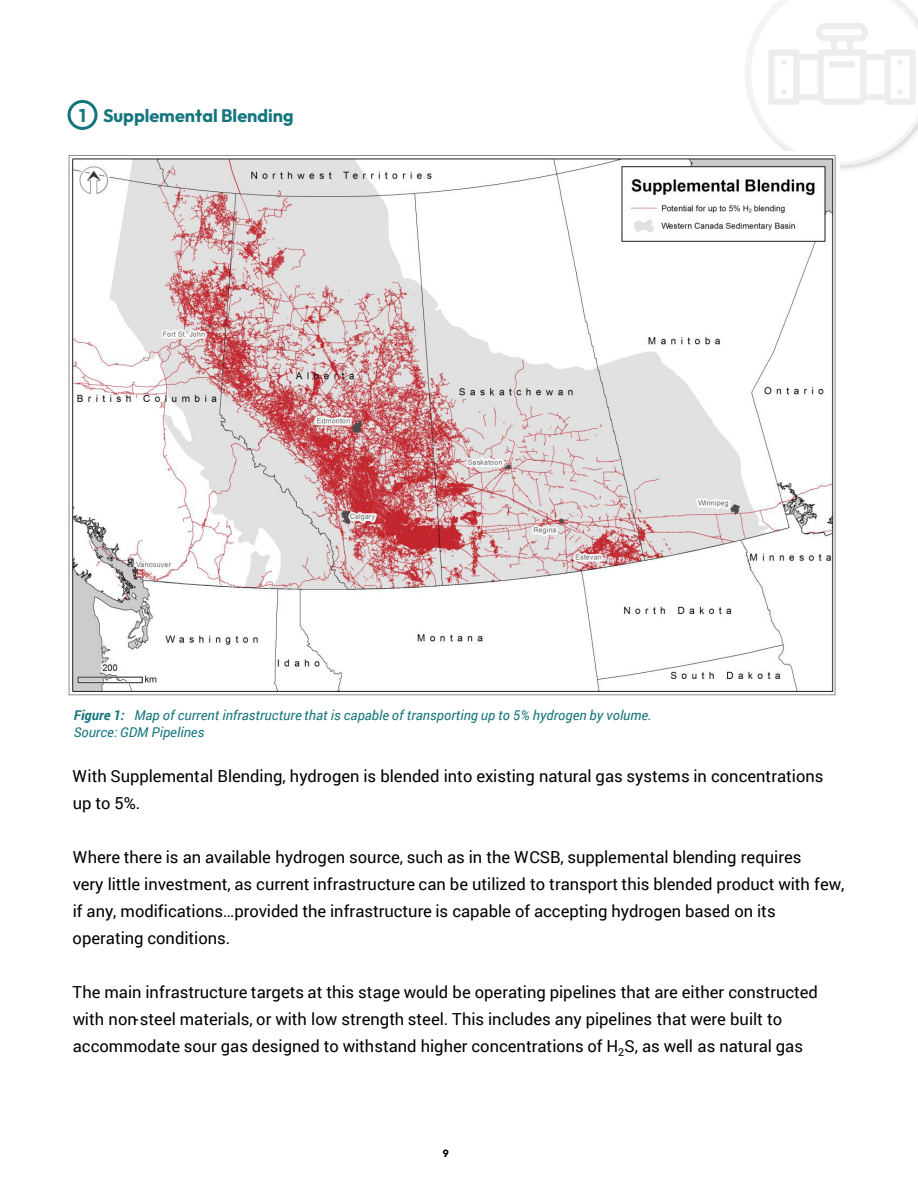
<style>
.page{position:relative;width:918px;height:1188px;background:#fff}
.page>*{position:absolute;margin:0;border:0;box-sizing:border-box;transform-origin:0 0}
.t1{font:700 18px "Outfit";color:#15757d}
.t2{font:16.65px "Roboto";color:#000}
.t3{font:16.5px/27px "Roboto";color:#000}
.t4{font:italic 13.5px/16.2px "Roboto";color:#15757d}
.t5{font:700 10.5px "Outfit";color:#000}
.s1{font-weight:700}
</style>
<div class="page">
<svg style="left:745px;top:11px;width:173px;height:157px"></svg>
<img style="left:769px;top:0;width:146px;height:143px">
<img style="left:68px;top:152px;width:772px;height:544px">
<div style="left:68px;top:100px;width:30px;height:30px;border:3px solid #15757d;border-radius:50%"></div>
<p class="t1" style="left:79px;top:105px;width:8px">1</p>
<p class="t1" style="left:103px;top:105px;width:192px">Supplemental Blending</p>
<p class="t4" style="left:74px;top:707px;width:579px"><span class="s1">Figure 1:</span> Map of current infrastructure that is capable of transporting up to 5% hydrogen by volume.<br>Source: GDM Pipelines</p>
<p class="t3" style="left:73px;top:762px;width:752px">With Supplemental Blending, hydrogen is blended into existing natural gas systems in concentrations up to 5%.</p>
<p class="t3" style="left:73px;top:843px;width:773px">Where there is an available hydrogen source, such as in the WCSB, supplemental blending requires<br>very little investment, as current infrastructure can be utilized to transport this blended product with few, if any, modifications…provided the infrastructure is capable of accepting hydrogen based on its</p>
<p class="t2" style="left:73px;top:926px;width:159px">operating conditions.</p>
<p class="t3" style="left:73px;top:978px;width:747px">The main infrastructure targets at this stage would be operating pipelines that are either constructed with non-steel materials, or with low strength steel. This includes any pipelines that were built to accommodate sour gas designed to withstand higher concentrations of H<sub>2</sub>S, as well as natural gas</p>
<p class="t5" style="left:443px;top:1147px;width:7px">9</p>
</div>
